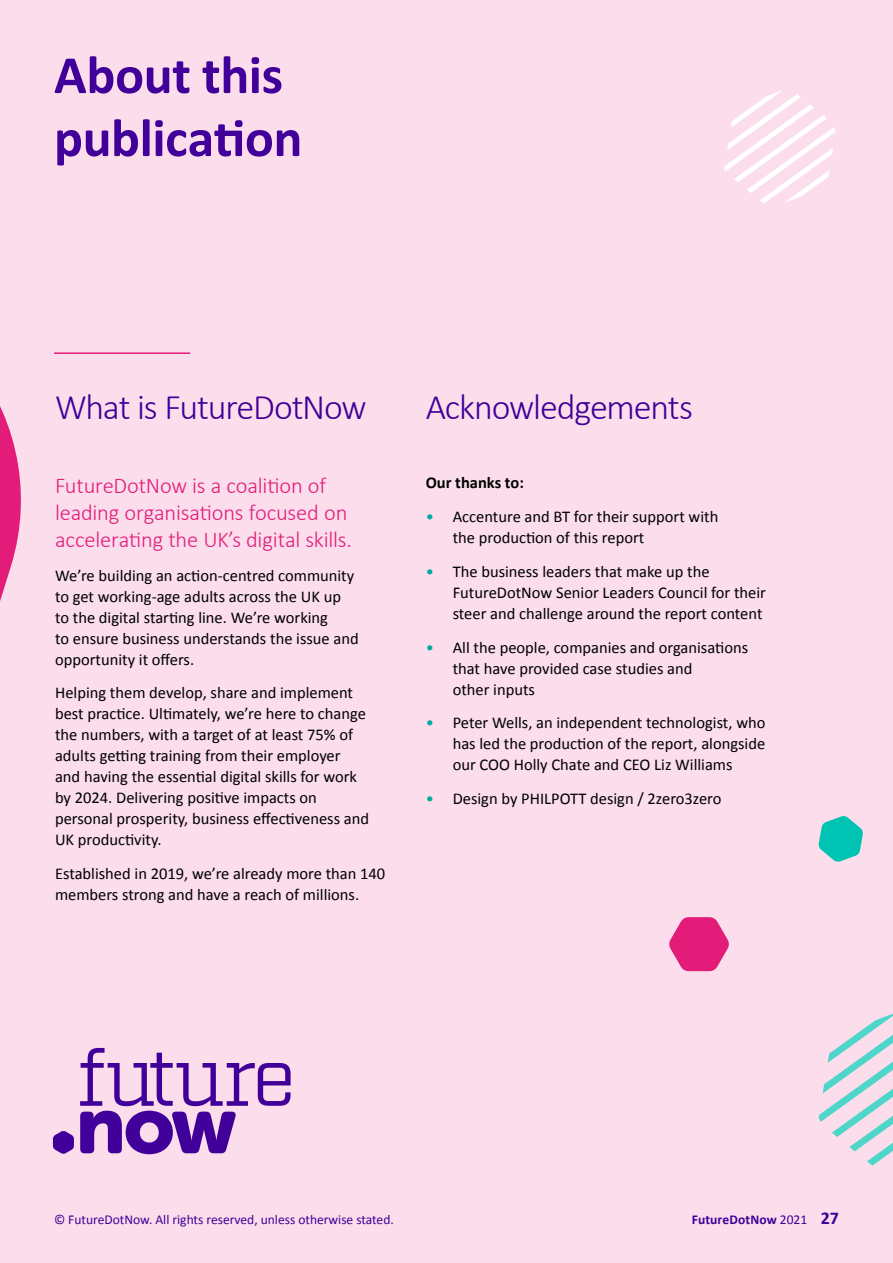
<style>
.page{position:relative;width:893px;height:1263px;background:#fbddeb}
.page>*{position:absolute;margin:0;border:0;box-sizing:border-box;transform-origin:0 0}
.Page_heading_-_01{font:700 54px/63px "Calibri";letter-spacing:-.01em;color:#400099}
.Page_heading_-_02{font:300 36px "Calibri";letter-spacing:-.035em;color:#400099}
.Intro_-_pink{font:300 22.5px/27px "Calibri";letter-spacing:-.01em;color:#e31c79}
.Body_-_black{font:16.5px/21px "Calibri";color:#000}
.Sub_heading{font:700 16.5px "Calibri";color:#000}
.Bullet{font:13.5px "Calibri";color:#400099}
.t1{font:700 13.5px "Calibri";letter-spacing:.01em;color:#400099}
.s1{color:#00ab9d}
.s2{font-weight:400}
.s3{font-size:18px}
</style>
<div class="page">
<svg style="left:0;top:406px;width:21px;height:195px"></svg>
<svg style="left:53px;top:1131px;width:21px;height:23px"></svg>
<svg style="left:80px;top:1048px;width:211px;height:106px"></svg>
<hr style="left:54px;top:352px;width:136px;height:2px;background:#e31c79">
<svg style="left:724px;top:90px;width:111px;height:113px"></svg>
<svg style="left:669px;top:917px;width:60px;height:54px"></svg>
<svg style="left:818px;top:816px;width:45px;height:46px"></svg>
<svg style="left:819px;top:1013px;width:74px;height:152px"></svg>
<p class="Page_heading_-_01" style="left:54px;top:41px;width:250px">About this publication</p>
<p class="Page_heading_-_02" style="left:55px;top:385px;width:313px">What is FutureDotNow</p>
<p class="Page_heading_-_02" style="left:426px;top:385px;width:269px">Acknowledgements</p>
<p class="Intro_-_pink" style="left:55px;top:472px;width:298px">FutureDotNow is a coalition of leading organisations focused on accelerating the UK’s digital skills.</p>
<p class="Body_-_black" style="left:55px;top:564px;width:305px">We’re building an action-centred community to get working-age adults across the UK up to the digital starting line. We’re working<br>to ensure business understands the issue and opportunity it offers.</p>
<p class="Body_-_black" style="left:55px;top:682px;width:315px">Helping them develop, share and implement best practice. Ultimately, we’re here to change the numbers, with a target of at least 75% of adults getting training from their employer and having the essential digital skills for work by 2024. Delivering positive impacts on personal prosperity, business effectiveness and UK productivity.</p>
<p class="Body_-_black" style="left:55px;top:862px;width:332px">Established in 2019, we’re already more than 140 members strong and have a reach of millions.</p>
<p class="Sub_heading" style="left:426px;top:473px;width:100px">Our thanks to:</p>
<p class="Body_-_black" style="left:453px;top:505px;width:267px;text-indent:-27px"><span class="s1">•</span> Accenture and BT for their support with the production of this report</p>
<p class="Body_-_black" style="left:453px;top:560px;width:315px;text-indent:-27px"><span class="s1">•</span> The business leaders that make up the<br>FutureDotNow Senior Leaders Council for their steer and challenge around the report content</p>
<p class="Body_-_black" style="left:453px;top:636px;width:297px;text-indent:-27px"><span class="s1">•</span> All the people, companies and organisations that have provided case studies and<br>other inputs</p>
<p class="Body_-_black" style="left:453px;top:712px;width:314px;text-align:justify;text-indent:-27px"><span class="s1">•</span> Peter Wells, an independent technologist, who has led the production of the report, alongside our COO Holly Chate and CEO Liz Williams</p>
<p class="Body_-_black" style="left:426px;top:787px;width:297px"><span class="s1">•</span> Design by PHILPOTT design / 2zero3zero</p>
<p class="Bullet" style="left:54px;top:1211px;width:341px">© FutureDotNow. All rights reserved, unless otherwise stated.</p>
<p class="t1" style="left:692px;top:1211px;width:149px">FutureDotNow <span class="s2">2021</span> <span class="s3">27</span></p>
</div>
